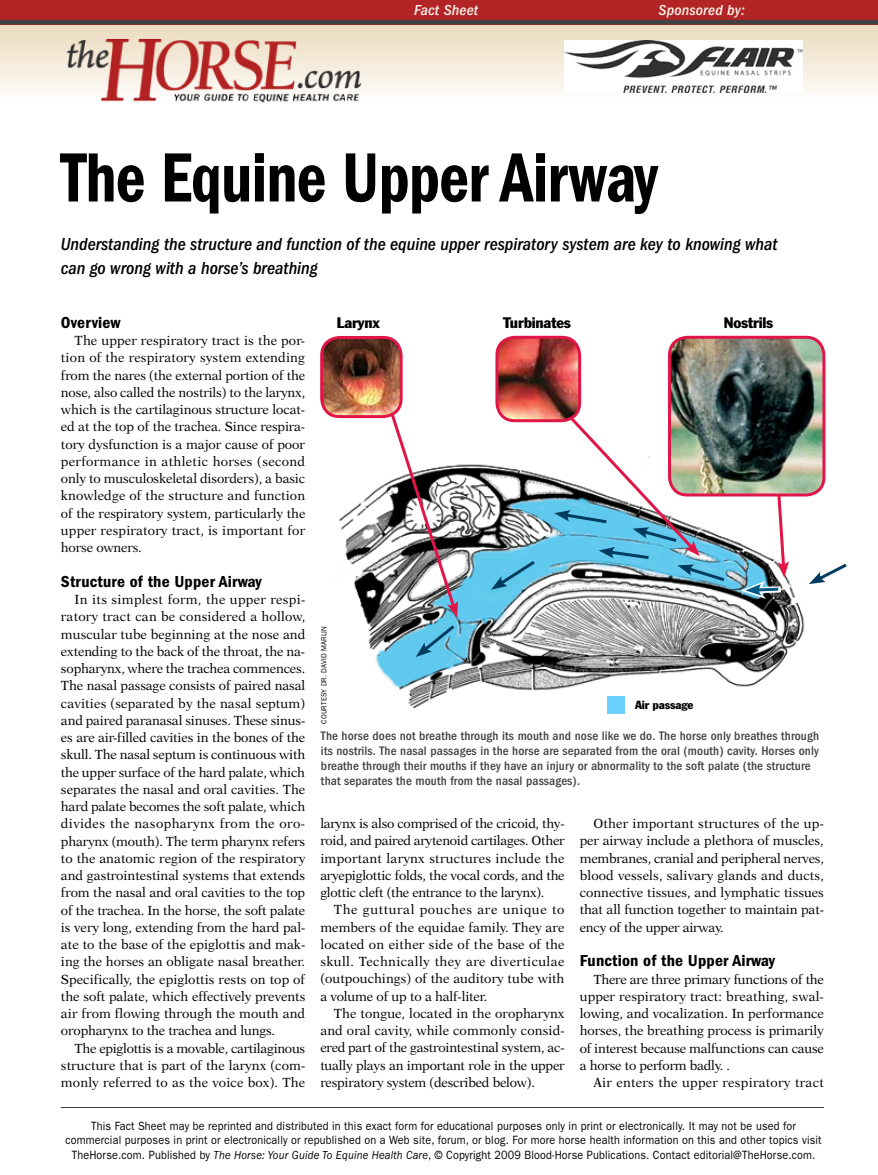
<style>
.page{position:relative;width:878px;height:1175px;background:#fff}
.page>*{position:absolute;margin:0;border:0;box-sizing:border-box;transform-origin:0 0}
.t1{font:72px "ITC Franklin Gothic Std Dm Cd";letter-spacing:-.01em;color:#000;scale:.9 1}
.t2{font:italic 500 condensed 18px/24px "ITC Franklin Gothic Std";color:#000}
.t3{font:16.5px "ITC Franklin Gothic Std Dm Cd";letter-spacing:.01em;color:#000;scale:1.05 1}
.t4{font:condensed 15px "Franklin Gothic Std";letter-spacing:-.01em;color:#000;scale:1.1 1}
.t5{font:italic 500 condensed 15px "ITC Franklin Gothic Std";letter-spacing:.01em;color:#f8f2ea;scale:1.05 1}
.t6{font:13.35px/17.2px "New Aster LT Std";letter-spacing:-.01em;color:#000;text-align:justify;scale:.96 1}
.t7{font:13.35px "New Aster LT Std";letter-spacing:.02em;color:#000;scale:.96 1}
.t8{font:500 condensed 12.75px/15px "ITC Franklin Gothic Std";letter-spacing:.01em;color:#414142}
.t9{font:12px/14.4px "ITC Franklin Gothic Std";letter-spacing:.015em;color:#000;text-align:center;scale:.9 1}
.t10{font:condensed 11.7px "Franklin Gothic Std";letter-spacing:-.01em;color:#000;scale:1.1 1}
.t11{font:7.5px "ITC Franklin Gothic Std";letter-spacing:.015em;color:#000;scale:.95 1}
.s1{font-style:italic}
</style>
<div class="page">
<div style="left:0;top:23px;width:878px;height:81px;background:linear-gradient(to bottom,#ebdabc,#fffefe)"></div>
<hr style="left:61px;top:1107px;width:763px;height:1px;background:#414142">
<img style="left:61px;top:29px;width:309px;height:75px">
<div style="left:0;top:0;width:878px;height:24px;background:#b22425"></div>
<hr style="left:0;top:20px;width:878px;height:4px;background:#414142">
<img style="left:564px;top:41px;width:238px;height:51px">
<img style="left:338px;top:464px;width:476px;height:250px">
<img style="left:324px;top:337px;width:77px;height:79px">
<div style="left:320px;top:336px;width:82px;height:82px;border:3px solid #e11548;border-radius:18px"></div>
<img style="left:669px;top:337px;width:155px;height:158px">
<div style="left:668px;top:336px;width:157px;height:160px;border:3px solid #e11548;border-radius:18px"></div>
<svg style="left:808px;top:561px;width:39px;height:23px"></svg>
<img style="left:554px;top:414px;width:173px;height:169px">
<svg style="left:491px;top:558px;width:47px;height:31px"></svg>
<svg style="left:388px;top:410px;width:70px;height:247px"></svg>
<div style="left:607px;top:696px;width:17px;height:18px;background:#6bd0fe"></div>
<svg style="left:741px;top:491px;width:48px;height:108px"></svg>
<img style="left:499px;top:337px;width:80px;height:84px">
<div style="left:495px;top:336px;width:86px;height:86px;border:3px solid #e11548;border-radius:18px"></div>
<p class="t5" style="left:414px;top:2px;width:63px">Fact Sheet</p>
<p class="t5" style="left:658px;top:2px;width:84px">Sponsored by:</p>
<h1 class="t1" style="left:61px;top:136px;width:664px">The Equine Upper Airway</h1>
<h2 class="t2" style="left:61px;top:232px;width:718px">Understanding the structure and function of the equine upper respiratory system are key to knowing what can go wrong with a horse’s breathing</h2>
<p class="t3" style="left:61px;top:313px;width:58px">Overview</p>
<p class="t6" style="left:61px;top:332px;width:256px;text-indent:14px">The upper respiratory tract is the por&shy;tion of the respiratory system extending from the nares (the external portion of the nose, also called the nostrils) to the larynx, which is the cartilaginous structure locat&shy;ed at the top of the trachea. Since respira&shy;tory dysfunction is a major cause of poor performance in athletic horses (second only to musculoskeletal disorders), a basic knowledge of the structure and function of the respiratory system, particularly the upper respiratory tract, is important for horse owners.</p>
<p class="t3" style="left:61px;top:572px;width:192px">Structure of the Upper Airway</p>
<p class="t6" style="left:61px;top:591px;width:256px;text-indent:14px">In its simplest form, the upper respi&shy;ratory tract can be considered a hollow, muscular tube beginning at the nose and extending to the back of the throat, the na&shy;sopharynx, where the trachea commences.<br>The nasal passage consists of paired nasal cavities (separated by the nasal septum) and paired paranasal sinuses. These sinus&shy;es are air-filled cavities in the bones of the skull. The nasal septum is continuous with the upper surface of the hard palate, which separates the nasal and oral cavities. The hard palate becomes the soft palate, which divides the nasopharynx from the oro&shy;pharynx (mouth). The term pharynx refers to the anatomic region of the respiratory and gastrointestinal systems that extends from the nasal and oral cavities to the top of the trachea. In the horse, the soft palate is very long, extending from the hard pal&shy;ate to the base of the epiglottis and mak&shy;ing the horses an obligate nasal breather.<br>Specifically, the epiglottis rests on top of the soft palate, which effectively prevents air from flowing through the mouth and oropharynx to the trachea and lungs.</p>
<p class="t6" style="left:61px;top:1039px;width:256px;text-indent:14px">The epiglottis is a movable, cartilaginous structure that is part of the larynx (com&shy;monly referred to as the voice box). The</p>
<p class="t4" style="left:336px;top:314px;width:41px">Larynx</p>
<p class="t4" style="left:503px;top:314px;width:63px">Turbinates</p>
<p class="t4" style="left:723px;top:314px;width:47px">Nostrils</p>
<p class="t11" style="left:320px;top:723px;width:104px;rotate:-90deg">courtesy dr. Davi d Marli n</p>
<p class="t10" style="left:635px;top:698px;width:54px">Air passage</p>
<p class="t8" style="left:321px;top:728px;width:499px">The horse does not breathe through its mouth and nose like we do. The horse only breathes through its nostrils. The nasal passages in the horse are separated from the oral (mouth) cavity. Horses only breathe through their mouths if they have an injury or abnormality to the soft palate (the structure that separates the mouth from the nasal passages).</p>
<p class="t6" style="left:579px;top:815px;width:256px;text-indent:14px">Other important structures of the up&shy;per airway include a plethora of muscles, membranes, cranial and peripheral nerves, blood vessels, salivary glands and ducts, connective tissues, and lymphatic tissues that all function together to maintain pat&shy;ency of the upper airway.</p>
<p class="t3" style="left:579px;top:951px;width:187px">Function of the Upper Airway</p>
<p class="t6" style="left:579px;top:970px;width:256px;text-indent:14px">There are three primary functions of the upper respiratory tract: breathing, swal&shy;lowing, and vocalization. In performance horses, the breathing process is primarily of interest because malfunctions can cause a horse to perform badly. .</p>
<p class="t7" style="left:593px;top:1074px;width:241px">Air enters the upper respiratory tract</p>
<p class="t9" style="left:66px;top:1118px;width:841px">This Fact Sheet may be reprinted and distributed in this exact form for educational purposes only in print or electronically. It may not be used for commercial purposes in print or electronically or republished on a Web site, forum, or blog. For more horse health information on this and other topics visit<br>TheHorse.com. Published by <span class="s1">The Horse: Your Guide To Equine Health Care</span>, © Copyright 2009 Blood-Horse Publications. Contact editorial@TheHorse.com.</p>
<p class="t6" style="left:320px;top:815px;width:256px">larynx is also comprised of the cricoid, thy&shy;roid, and paired arytenoid cartilages. Other important larynx structures include the aryepiglottic folds, the vocal cords, and the glottic cleft (the entrance to the larynx).</p>
<p class="t6" style="left:320px;top:901px;width:256px;text-indent:14px">The guttural pouches are unique to members of the equidae family. They are located on either side of the base of the skull. Technically they are diverticulae (outpouchings) of the auditory tube with a volume of up to a half-liter.</p>
<p class="t6" style="left:320px;top:1004px;width:256px;text-indent:14px">The tongue, located in the oropharynx and oral cavity, while commonly consid&shy;ered part of the gastrointestinal system, ac&shy;tually plays an important role in the upper respiratory system (described below).</p>
</div>
